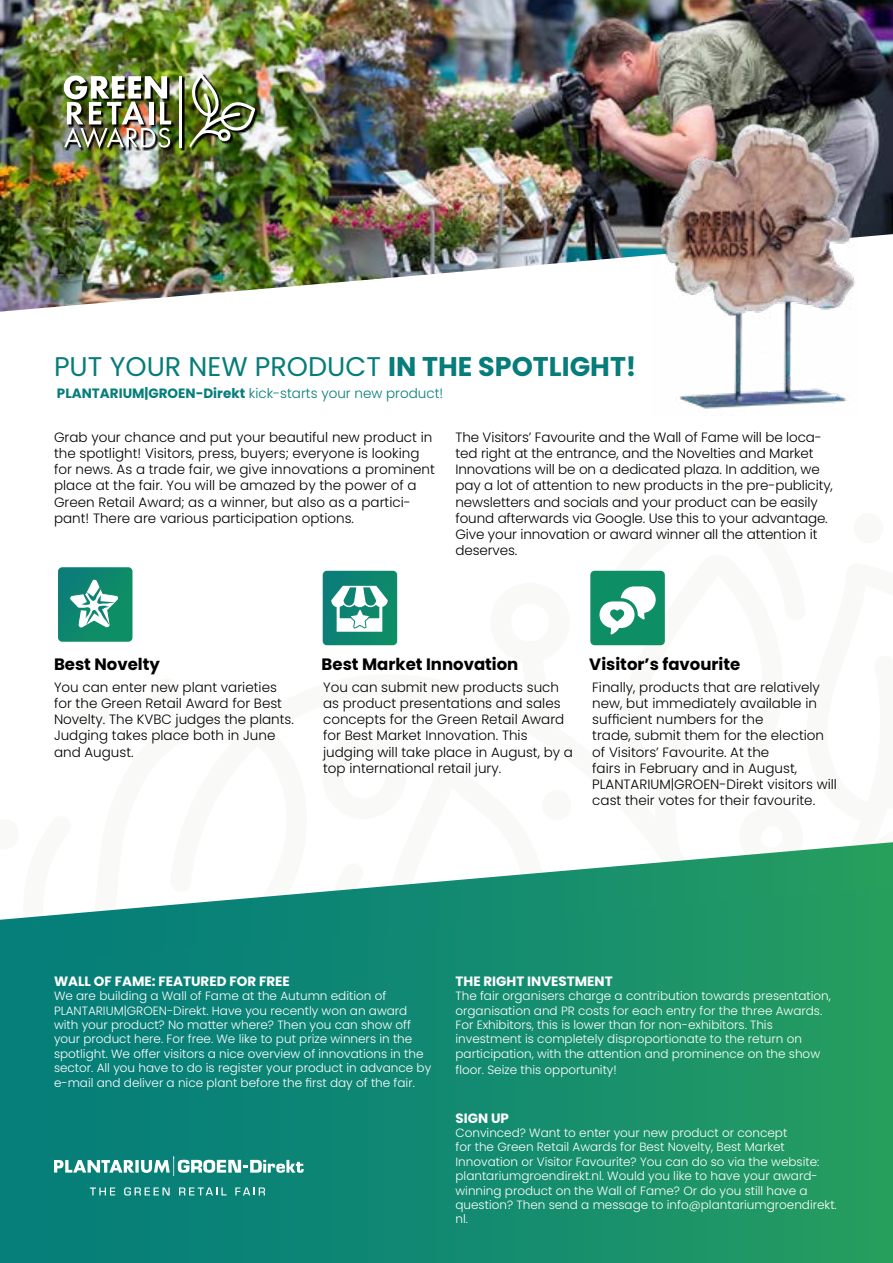
<style>
.page{position:relative;width:893px;height:1263px;background:#fff}
.page>*{position:absolute;margin:0;border:0;box-sizing:border-box;transform-origin:0 0}
.t1{font:27px "Poppins";color:#067d7a}
.t2{font:700 16.5px "Poppins";color:#000}
.t3{font:300 13.5px/16.2px "Poppins";color:#000}
.t4{font:700 13.5px "Poppins";color:#fff}
.t5{font:300 13.5px "Poppins";color:#067d7a}
.t6{font:300 12px/14.4px "Poppins";color:#fff}
.s1{font-weight:700}
</style>
<div class="page">
<svg style="left:0;top:842px;width:893px;height:421px;background:#29967c"></svg>
<img style="left:0;top:0;width:893px;height:312px">
<svg style="left:58px;top:567px;width:74px;height:75px;background:#369b85"></svg>
<svg style="left:323px;top:571px;width:74px;height:74px"></svg>
<svg style="left:590px;top:570px;width:75px;height:75px"></svg>
<img style="left:651px;top:117px;width:210px;height:292px">
<img style="left:64px;top:75px;width:194px;height:77px">
<img style="left:189px;top:73px;width:66px;height:76px">
<hr style="left:179px;top:76px;width:3px;height:72px;background:#fff">
<img style="left:64px;top:75px;width:107px;height:73px">
<svg style="left:90px;top:1187px;width:25px;height:8px"></svg>
<svg style="left:124px;top:1187px;width:46px;height:8px"></svg>
<svg style="left:179px;top:1187px;width:48px;height:8px"></svg>
<svg style="left:235px;top:1187px;width:30px;height:8px"></svg>
<svg style="left:54px;top:1156px;width:250px;height:20px"></svg>
<hr style="left:54px;top:1156px;width:187px;height:2px;background:#fff">
<h1 class="t1" style="left:54px;top:351px;width:584px">PUT YOUR NEW PRODUCT <span class="s1">IN THE SPOTLIGHT!</span></h1>
<p class="t5" style="left:57px;top:385px;width:388px"><span class="s1">PLANTARIUM|GROEN-Direkt</span> kick-starts your new product!</p>
<p class="t3" style="left:54px;top:429px;width:382px">Grab your chance and put your beautiful new product in the spotlight! Visitors, press, buyers; everyone is looking for news. As a trade fair, we give innovations a prominent place at the fair. You will be amazed by the power of a Green Retail Award; as a winner, but also as a partici&shy;pant! There are various participation options.</p>
<p class="t3" style="left:455px;top:429px;width:379px">The Visitors’ Favourite and the Wall of Fame will be loca&shy;ted right at the entrance, and the Novelties and Market Innovations will be on a dedicated plaza. In addition, we pay a lot of attention to new products in the pre-publicity, newsletters and socials and your product can be easily found afterwards via Google. Use this to your advantage.<br>Give your innovation or award winner all the attention it deserves.</p>
<p class="t2" style="left:54px;top:655px;width:107px">Best Novelty</p>
<p class="t2" style="left:322px;top:655px;width:198px">Best Market Innovation</p>
<p class="t2" style="left:589px;top:655px;width:153px">Visitor’s favourite</p>
<p class="t3" style="left:54px;top:679px;width:241px">You can enter new plant varieties for the Green Retail Award for Best<br>Novelty. The KVBC judges the plants.<br>Judging takes place both in June and August.</p>
<p class="t3" style="left:323px;top:679px;width:251px">You can submit new products such as product presentations and sales concepts for the Green Retail Award for Best Market Innovation. This judging will take place in August, by a top international retail jury.</p>
<p class="t3" style="left:592px;top:679px;width:246px">Finally, products that are relatively new, but immediately available in sufficient numbers for the<br>trade, submit them for the election of Visitors’ Favourite. At the<br>fairs in February and in August, PLANTARIUM|GROEN-Direkt visitors will cast their votes for their favourite.</p>
<p class="t4" style="left:54px;top:973px;width:237px">WALL OF FAME: FEATURED FOR FREE</p>
<p class="t6" style="left:54px;top:989px;width:379px">We are building a Wall of Fame at the Autumn edition of PLANTARIUM|GROEN-Direkt. Have you recently won an award with your product? No matter where? Then you can show off your product here. For free. We like to put prize winners in the spotlight. We offer visitors a nice overview of innovations in the sector. All you have to do is register your product in advance by e-mail and deliver a nice plant before the first day of the fair.</p>
<p class="t4" style="left:455px;top:973px;width:159px">THE RIGHT INVESTMENT</p>
<p class="t6" style="left:455px;top:989px;width:377px">The fair organisers charge a contribution towards presentation, organisation and PR costs for each entry for the three Awards.<br>For Exhibitors, this is lower than for non-exhibitors. This investment is completely disproportionate to the return on participation, with the attention and prominence on the show</p>
<p class="t6" style="left:455px;top:1063px;width:163px">floor. Seize this opportunity!</p>
<p class="t4" style="left:455px;top:1110px;width:55px">SIGN UP</p>
<p class="t6" style="left:455px;top:1126px;width:383px">Convinced? Want to enter your new product or concept<br>for the Green Retail Awards for Best Novelty, Best Market Innovation or Visitor Favourite? You can do so via the website: plantariumgroendirekt.nl. Would you like to have your award&shy;winning product on the Wall of Fame? Or do you still have a question? Then send a message to info@plantariumgroendirekt. nl.</p>
</div>
